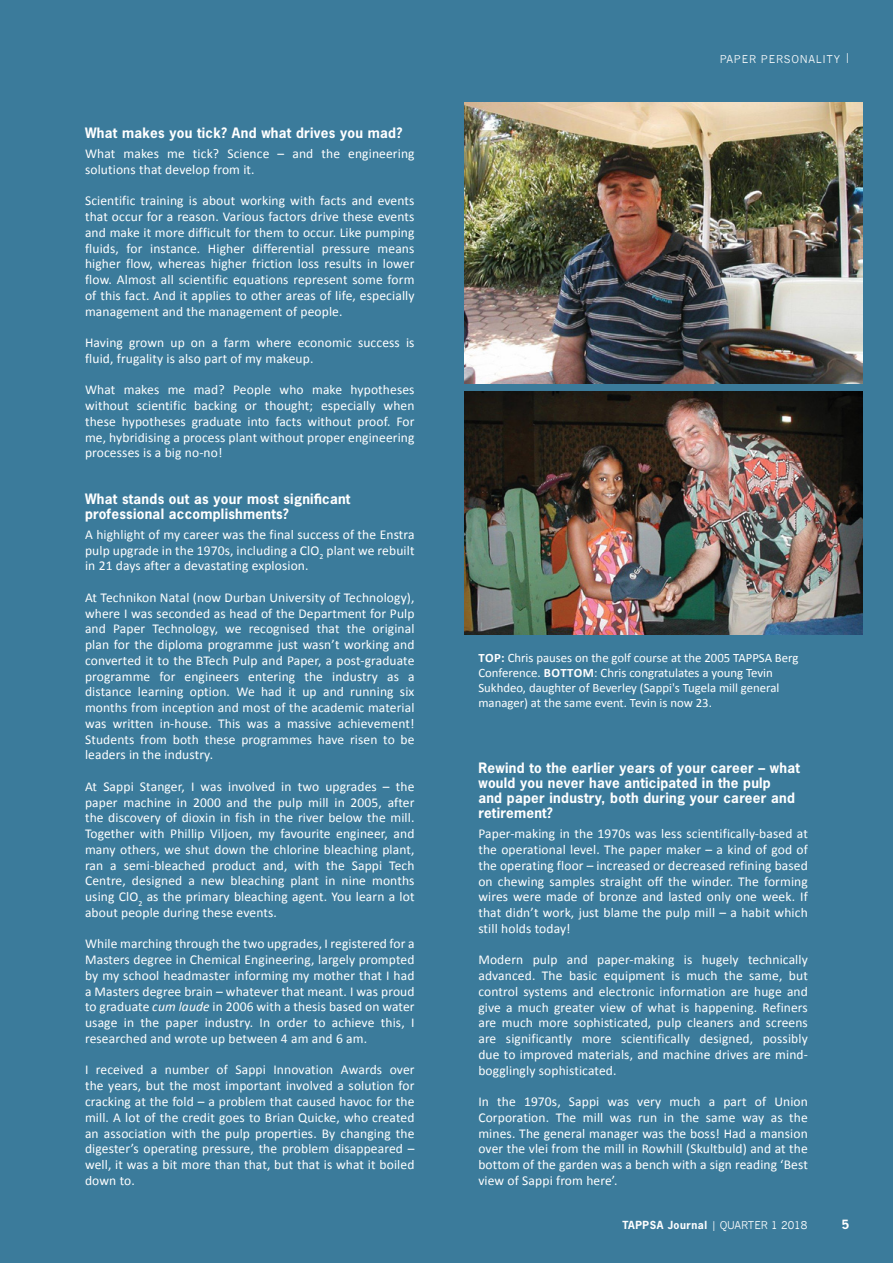
<style>
.page{position:relative;width:893px;height:1263px;background:#3b7b9b}
.page>*{position:absolute;margin:0;border:0;box-sizing:border-box;transform-origin:0 0}
.t1{font:13.5px/15.8px "Calibri";letter-spacing:.01em;color:#fff;text-align:justify}
.t2{font:700 13.5px/15px "News Gothic Std";letter-spacing:.02em;color:#fff}
.t3{font:12.75px/15px "Calibri";color:#fff}
.t4{font:700 12px "News Gothic Std";color:#fff}
.t5{font:700 10.5px "News Gothic Std";letter-spacing:.05em;color:#fff}
.t6{font:10.5px "News Gothic";letter-spacing:.07em;color:#fff}
.s1{font-style:italic}
.s2{font-weight:700}
.s3{font-family:"News Gothic";font-weight:400}
</style>
<div class="page">
<img style="left:465px;top:392px;width:397px;height:242px">
<img style="left:465px;top:102px;width:397px;height:282px">
<p class="t2" style="left:85px;top:125px;width:319px">What makes you tick? And what drives you mad?</p>
<p class="t1" style="left:85px;top:145px;width:331px">What makes me tick? Science – and the engineering solutions that develop from it.</p>
<p class="t1" style="left:85px;top:192px;width:331px">Scientific training is about working with facts and events that occur for a reason. Various factors drive these events and make it more difficult for them to occur. Like pumping fluids, for instance. Higher differential pressure means higher flow, whereas higher friction loss results in lower flow. Almost all scientific equations represent some form of this fact. And it applies to other areas of life, especially management and the management of people.</p>
<p class="t1" style="left:85px;top:334px;width:331px">Having grown up on a farm where economic success is fluid, frugality is also part of my makeup.</p>
<p class="t1" style="left:85px;top:381px;width:331px">What makes me mad? People who make hypotheses without scientific backing or thought; especially when these hypotheses graduate into facts without proof. For me, hybridising a process plant without proper engineering processes is a big no-no!</p>
<p class="t2" style="left:85px;top:491px;width:267px">What stands out as your most significant professional accomplishments?</p>
<p class="t1" style="left:85px;top:526px;width:331px">A highlight of my career was the final success of the Enstra pulp upgrade in the 1970s, including a ClO<sub>2</sub> plant we rebuilt in 21 days after a devastating explosion.</p>
<p class="t1" style="left:85px;top:589px;width:331px">At Technikon Natal (now Durban University of Technology), where I was seconded as head of the Department for Pulp and Paper Technology, we recognised that the original plan for the diploma programme just wasn’t working and converted it to the BTech Pulp and Paper, a post-graduate programme for engineers entering the industry as a distance learning option. We had it up and running six months from inception and most of the academic material was written in-house. This was a massive achievement!<br>Students from both these programmes have risen to be leaders in the industry.</p>
<p class="t1" style="left:85px;top:778px;width:331px">At Sappi Stanger, I was involved in two upgrades – the paper machine in 2000 and the pulp mill in 2005, after the discovery of dioxin in fish in the river below the mill.<br>Together with Phillip Viljoen, my favourite engineer, and many others, we shut down the chlorine bleaching plant, ran a semi-bleached product and, with the Sappi Tech Centre, designed a new bleaching plant in nine months using ClO<sub>2</sub> as the primary bleaching agent. You learn a lot about people during these events.</p>
<p class="t1" style="left:85px;top:935px;width:331px">While marching through the two upgrades, I registered for a Masters degree in Chemical Engineering, largely prompted by my school headmaster informing my mother that I had a Masters degree brain – whatever that meant. I was proud to graduate <span class="s1">cum laude</span> in 2006 with a thesis based on water usage in the paper industry. In order to achieve this, I researched and wrote up between 4 am and 6 am.</p>
<p class="t1" style="left:85px;top:1061px;width:331px">I received a number of Sappi Innovation Awards over the years, but the most important involved a solution for cracking at the fold – a problem that caused havoc for the mill. A lot of the credit goes to Brian Quicke, who created an association with the pulp properties. By changing the digester’s operating pressure, the problem disappeared – well, it was a bit more than that, but that is what it boiled down to.</p>
<p class="t6" style="left:720px;top:53px;width:132px">PAPER PERSONALITY |</p>
<p class="t3" style="left:478px;top:650px;width:322px"><span class="s2">TOP:</span> Chris pauses on the golf course at the 2005 TAPPSA Berg Conference. <span class="s2">BOTTOM</span>: Chris congratulates a young Tevin Sukhdeo, daughter of Beverley (Sappi's Tugela mill general manager) at the same event. Tevin is now 23.</p>
<p class="t2" style="left:478px;top:760px;width:323px">Rewind to the earlier years of your career – what would you never have anticipated in the pulp<br>and paper industry, both during your career and retirement?</p>
<p class="t1" style="left:478px;top:825px;width:331px">Paper-making in the 1970s was less scientifically-based at the operational level. The paper maker – a kind of god of the operating floor – increased or decreased refining based on chewing samples straight off the winder. The forming wires were made of bronze and lasted only one week. If that didn’t work, just blame the pulp mill – a habit which still holds today!</p>
<p class="t1" style="left:478px;top:951px;width:331px">Modern pulp and paper-making is hugely technically advanced. The basic equipment is much the same, but control systems and electronic information are huge and give a much greater view of what is happening. Refiners are much more sophisticated, pulp cleaners and screens are significantly more scientifically designed, possibly due to improved materials, and machine drives are mind&shy;bogglingly sophisticated.</p>
<p class="t1" style="left:478px;top:1093px;width:331px">In the 1970s, Sappi was very much a part of Union Corporation. The mill was run in the same way as the mines. The general manager was the boss! Had a mansion over the vlei from the mill in Rowhill (Skultbuld) and at the bottom of the garden was a bench with a sign reading ‘Best view of Sappi from here’.</p>
<p class="t5" style="left:622px;top:1218px;width:187px">TAPPSA Journal <span class="s3">| QUARTER 1 2018</span></p>
<p class="t4" style="left:842px;top:1216px;width:9px">5</p>
</div>
